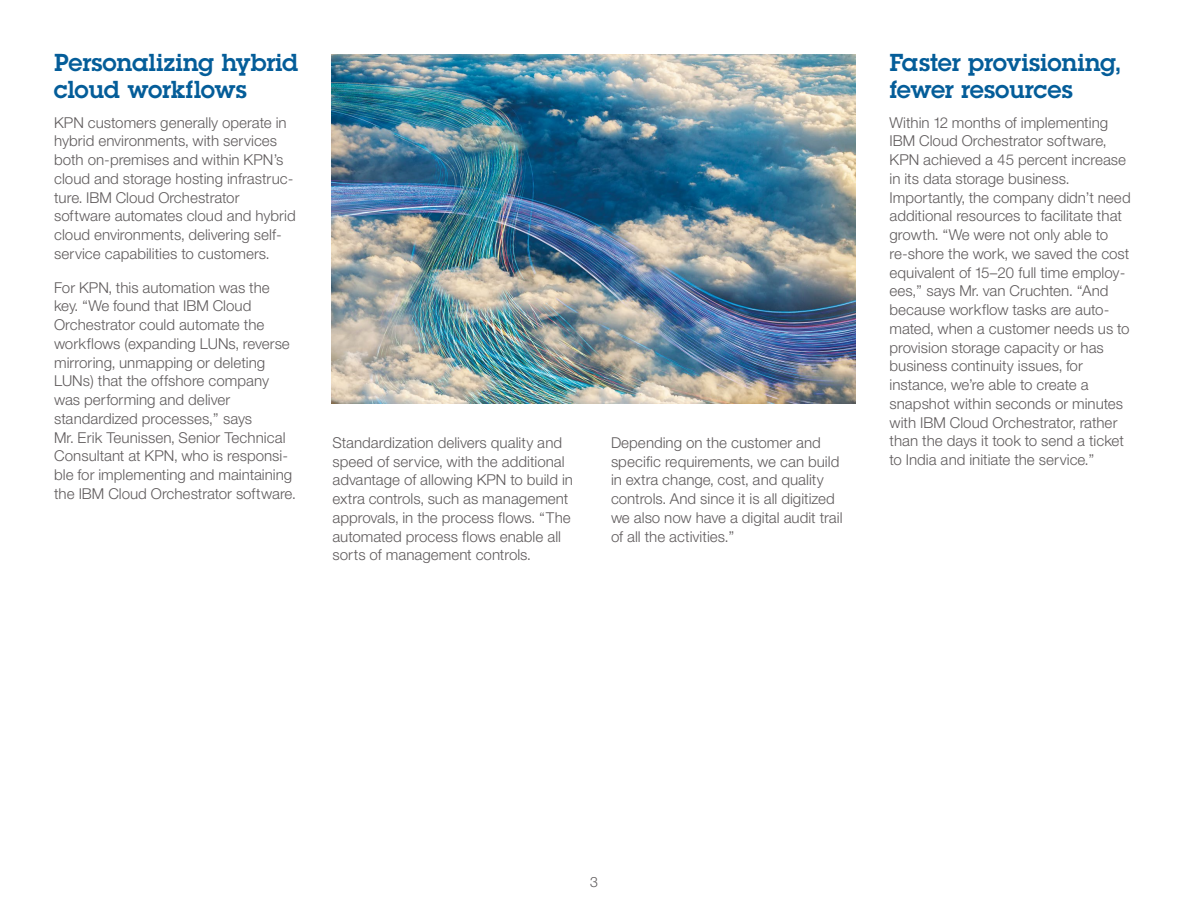
<style>
.page{position:relative;width:1188px;height:918px;background:#fff}
.page>*{position:absolute;margin:0;border:0;box-sizing:border-box;transform-origin:0 0}
.t1{font:24px/27px "Lubalin Demifor IBM";color:#045d99}
.t2{font:15px/18.8px "Helv Neue Lightfor IBM";color:#5f5b5c}
.t3{font:14.25px "Helv Neue Lightfor IBM";color:#5f5b5c}
</style>
<div class="page">
<img style="left:332px;top:54px;width:523px;height:349px">
<h2 class="t1" style="left:54px;top:49px;width:246px">Personalizing hybrid cloud workflows</h2>
<p class="t2" style="left:54px;top:113px;width:243px">KPN customers generally operate in hybrid environments, with services both on-premises and within KPN’s cloud and storage hosting infrastruc&shy;ture. IBM Cloud Orchestrator software automates cloud and hybrid cloud environments, delivering self&shy;service capabilities to customers.</p>
<p class="t2" style="left:54px;top:277px;width:243px">For KPN, this automation was the key. “We found that IBM Cloud Orchestrator could automate the workflows (expanding LUNs, reverse mirroring, unmapping or deleting LUNs) that the offshore company was performing and deliver standardized processes,” says<br>Mr. Erik Teunissen, Senior Technical Consultant at KPN, who is responsi&shy;ble for implementing and maintaining the IBM Cloud Orchestrator software.</p>
<p class="t2" style="left:333px;top:433px;width:242px">Standardization delivers quality and speed of service, with the additional advantage of allowing KPN to build in extra controls, such as management approvals, in the process flows. “The automated process flows enable all sorts of management controls.</p>
<p class="t2" style="left:611px;top:433px;width:233px">Depending on the customer and specific requirements, we can build in extra change, cost, and quality controls. And since it is all digitized we also now have a digital audit trail of all the activities.”</p>
<h2 class="t1" style="left:890px;top:49px;width:234px">Faster provisioning, fewer resources</h2>
<p class="t2" style="left:890px;top:113px;width:243px">Within 12 months of implementing IBM Cloud Orchestrator software, KPN achieved a 45 percent increase in its data storage business.<br>Importantly, the company didn’t need additional resources to facilitate that growth. “We were not only able to re-shore the work, we saved the cost equivalent of 15–20 full time employ&shy;ees,” says Mr. van Cruchten. “And because workflow tasks are auto&shy;mated, when a customer needs us to provision storage capacity or has business continuity issues, for instance, we’re able to create a snapshot within seconds or minutes with IBM Cloud Orchestrator, rather than the days it took to send a ticket to India and initiate the service.”</p>
<p class="t3" style="left:590px;top:873px;width:10px">3</p>
</div>
